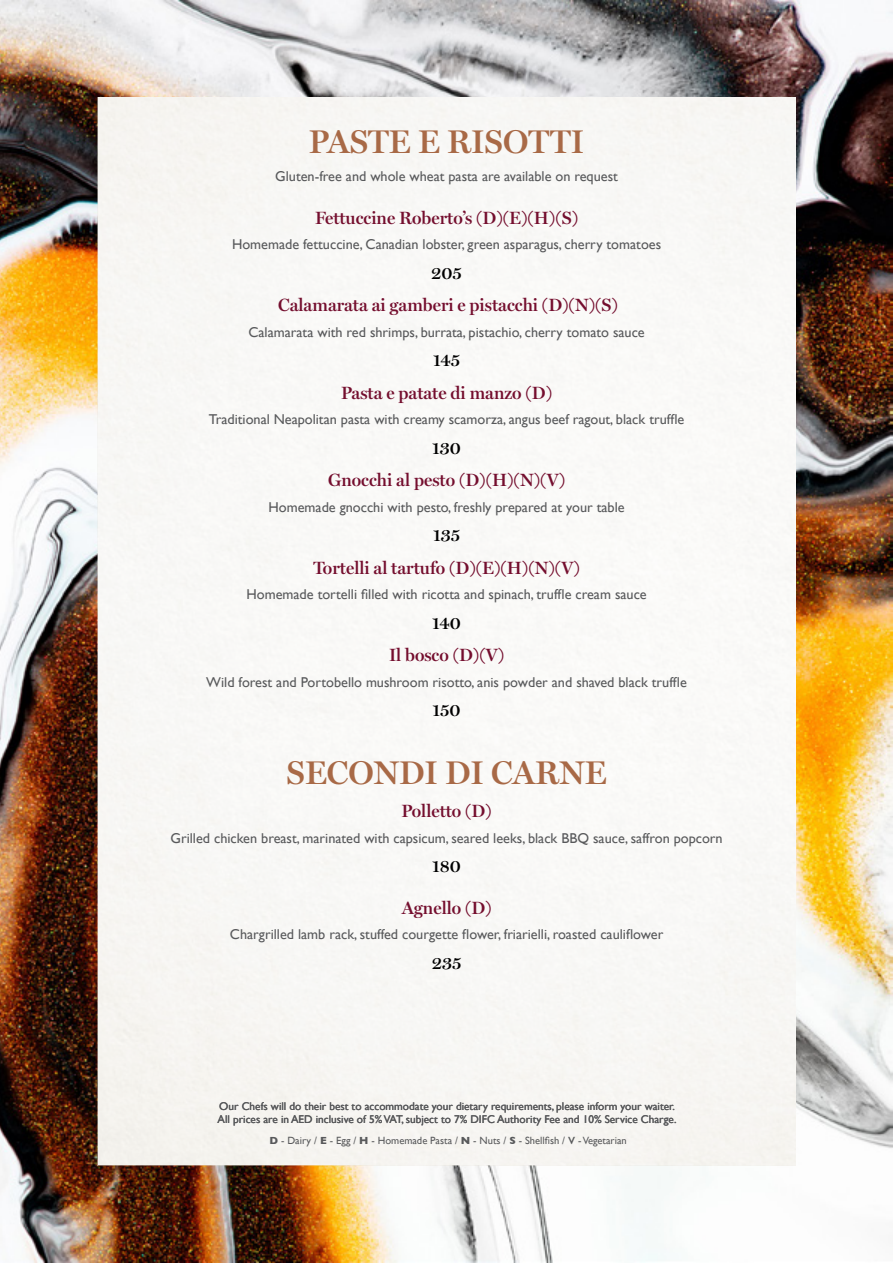
<style>
.page{position:relative;width:893px;height:1263px;background:#fff}
.page>*{position:absolute;margin:0;border:0;box-sizing:border-box;transform-origin:0 0}
.t1{font:600 33px "Miller Display";color:#a86946}
.t2{font:600 17.85px "Miller Display";color:#740e2e}
.t3{font:600 17.85px "Miller Display";color:#000}
.t4{font:14.25px "Gill Sans";color:#58595b}
.t5{font:11.25px/13.5px "Gill Sans";color:#58595b}
.t6{font:10.5px "Gill Sans";color:#58595b}
.s1{font-weight:700}
.s2{font-weight:600}
</style>
<div class="page">
<img style="left:0;top:0;width:893px;height:1263px">
<div style="left:98px;top:98px;width:697px;height:1067px;background:#f8f8f6"></div>
<h1 class="t1" style="left:309px;top:123px;width:277px">PASTE E RISOTTI</h1>
<p class="t4" style="left:275px;top:168px;width:344px">Gluten-free and whole wheat pasta are available on request</p>
<p class="t2" style="left:315px;top:207px;width:265px">Fettuccine Roberto’s (D)(E)(H)(S)</p>
<p class="t4" style="left:232px;top:236px;width:431px">Homemade fettuccine, Canadian lobster, green asparagus, cherry tomatoes</p>
<p class="t3" style="left:431px;top:262px;width:32px">205</p>
<p class="t2" style="left:278px;top:295px;width:341px">Calamarata ai gamberi e pistacchi (D)(N)(S)</p>
<p class="t4" style="left:248px;top:323px;width:398px">Calamarata with red shrimps, burrata, pistachio, cherry tomato sauce</p>
<p class="t3" style="left:433px;top:350px;width:29px">145</p>
<p class="t2" style="left:341px;top:382px;width:213px">Pasta e patate di manzo (D)</p>
<p class="t4" style="left:209px;top:411px;width:477px">Traditional Neapolitan pasta with creamy scamorza, angus beef ragout, black truffle</p>
<p class="t3" style="left:432px;top:437px;width:30px">130</p>
<p class="t2" style="left:328px;top:470px;width:238px">Gnocchi al pesto (D)(H)(N)(V)</p>
<p class="t4" style="left:269px;top:498px;width:358px">Homemade gnocchi with pesto, freshly prepared at your table</p>
<p class="t3" style="left:433px;top:525px;width:29px">135</p>
<p class="t2" style="left:313px;top:557px;width:268px">Tortelli al tartufo (D)(E)(H)(N)(V)</p>
<p class="t4" style="left:246px;top:586px;width:402px">Homemade tortelli filled with ricotta and spinach, truffle cream sauce</p>
<p class="t3" style="left:432px;top:612px;width:30px">140</p>
<p class="t2" style="left:389px;top:645px;width:117px">Il bosco (D)(V)</p>
<p class="t4" style="left:206px;top:674px;width:482px">Wild forest and Portobello mushroom risotto, anis powder and shaved black truffle</p>
<p class="t3" style="left:433px;top:700px;width:30px">150</p>
<h1 class="t1" style="left:287px;top:753px;width:322px">SECONDI DI CARNE</h1>
<p class="t2" style="left:402px;top:801px;width:92px">Polletto (D)</p>
<p class="t4" style="left:171px;top:829px;width:554px">Grilled chicken breast, marinated with capsicum, seared leeks, black BBQ sauce, saffron popcorn</p>
<p class="t3" style="left:432px;top:856px;width:30px">180</p>
<p class="t2" style="left:402px;top:898px;width:91px">Agnello (D)</p>
<p class="t4" style="left:230px;top:926px;width:435px">Chargrilled lamb rack, stuffed courgette flower, friarielli, roasted cauliflower</p>
<p class="t3" style="left:432px;top:953px;width:31px">235</p>
<p class="t5" style="left:218px;top:1099px;width:461px">Our Chefs will do their best to accommodate your dietary requirements, please inform your waiter.<br>All prices are in AED inclusive of 5% VAT, subject to 7% DIFC Authority Fee and 10% Service Charge.</p>
<p class="t6" style="left:269px;top:1134px;width:359px"><span class="s1">D</span> - Dairy / <span class="s1">E</span> - Egg / <span class="s1">H</span> - Homemade Pasta / <span class="s1">N</span> - Nuts / <span class="s1">S</span> - Shellfish / <span class="s2">V</span> - Vegetarian</p>
</div>
